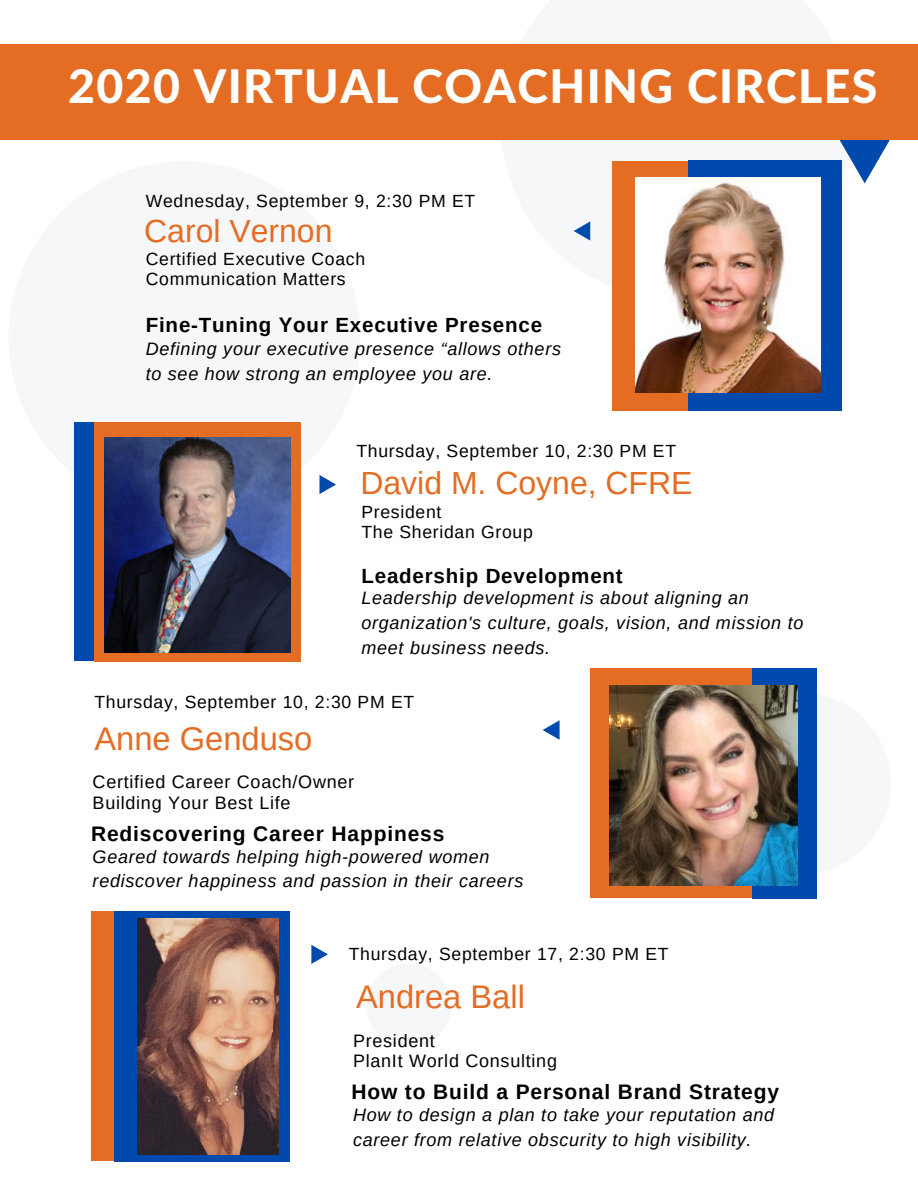
<style>
.page{position:relative;width:918px;height:1188px;background:#fff}
.page>*{position:absolute;margin:0;border:0;box-sizing:border-box;transform-origin:0 0}
.t1{font:800 46.5px "Lato Latin";letter-spacing:.03em;color:#fff}
.t2{font:32.7px "Arimo";color:#e46d23}
.t3{font:31.95px "Arimo";color:#e46d23}
.t4{font:700 21px "Arimo";letter-spacing:.04em;color:#000}
.t5{font:700 20.55px "Arimo";letter-spacing:.04em;color:#000}
.t6{font:italic 18px/24.8px "Arimo";letter-spacing:.04em;color:#000}
.t7{font:18px/20.2px "Arimo";letter-spacing:.04em;color:#000}
.t8{font:17.55px/19.8px "Arimo";letter-spacing:.04em;color:#000}
</style>
<div class="page">
<svg style="left:838px;top:140px;width:52px;height:43px"></svg>
<div style="left:0;top:44px;width:918px;height:96px;background:#e46d23"></div>
<div style="left:613px;top:161px;width:172px;height:250px;background:#e46d23"></div>
<div style="left:688px;top:161px;width:154px;height:250px;background:#004aad"></div>
<img style="left:635px;top:178px;width:186px;height:215px">
<svg style="left:574px;top:221px;width:16px;height:20px"></svg>
<div style="left:74px;top:422px;width:205px;height:239px;background:#004aad"></div>
<div style="left:94px;top:422px;width:207px;height:240px;background:#e46d23"></div>
<svg style="left:319px;top:475px;width:17px;height:19px"></svg>
<div style="left:92px;top:912px;width:172px;height:249px;background:#e46d23"></div>
<div style="left:114px;top:912px;width:176px;height:250px;background:#004aad"></div>
<img style="left:105px;top:437px;width:185px;height:215px">
<svg style="left:311px;top:945px;width:17px;height:19px"></svg>
<div style="left:590px;top:668px;width:227px;height:230px;background:#e46d23"></div>
<div style="left:752px;top:668px;width:64px;height:231px;background:#004aad"></div>
<img style="left:610px;top:685px;width:188px;height:201px">
<svg style="left:543px;top:720px;width:17px;height:20px"></svg>
<img style="left:138px;top:918px;width:140px;height:237px">
<h1 class="t1" style="left:68px;top:57px;width:811px">2020 VIRTUAL COACHING CIRCLES</h1>
<p class="t8" style="left:146px;top:191px;width:331px">Wednesday, September 9, 2:30 PM ET</p>
<h3 class="t3" style="left:144px;top:213px;width:190px">Carol Vernon</h3>
<p class="t8" style="left:146px;top:249px;width:221px">Certified Executive Coach<br>Communication Matters</p>
<p class="t5" style="left:146px;top:314px;width:398px">Fine-Tuning Your Executive Presence</p>
<p class="t6" style="left:146px;top:337px;width:417px">Defining your executive presence “allows others to see how strong an employee you are.</p>
<p class="t8" style="left:356px;top:441px;width:321px">Thursday, September 10, 2:30 PM ET</p>
<h3 class="t3" style="left:360px;top:465px;width:334px">David M. Coyne, CFRE</h3>
<p class="t8" style="left:361px;top:502px;width:173px">President<br>The Sheridan Group</p>
<p class="t5" style="left:361px;top:564px;width:263px">Leadership Development</p>
<p class="t6" style="left:361px;top:585px;width:444px">Leadership development is about aligning an organization's culture, goals, vision, and mission to meet business needs.</p>
<p class="t8" style="left:94px;top:692px;width:321px">Thursday, September 10, 2:30 PM ET</p>
<h2 class="t2" style="left:94px;top:721px;width:220px">Anne Genduso</h2>
<p class="t7" style="left:93px;top:772px;width:263px">Certified Career Coach/Owner<br>Building Your Best Life</p>
<p class="t4" style="left:91px;top:822px;width:355px">Rediscovering Career Happiness</p>
<p class="t6" style="left:93px;top:844px;width:432px">Geared towards helping high-powered women rediscover happiness and passion in their careers</p>
<p class="t8" style="left:349px;top:944px;width:321px">Thursday, September 17, 2:30 PM ET</p>
<h2 class="t2" style="left:356px;top:979px;width:170px">Andrea Ball</h2>
<p class="t7" style="left:353px;top:1030px;width:205px">President<br>PlanIt World Consulting</p>
<p class="t4" style="left:351px;top:1080px;width:429px">How to Build a Personal Brand Strategy</p>
<p class="t6" style="left:353px;top:1102px;width:423px">How to design a plan to take your reputation and career from relative obscurity to high visibility.</p>
</div>
